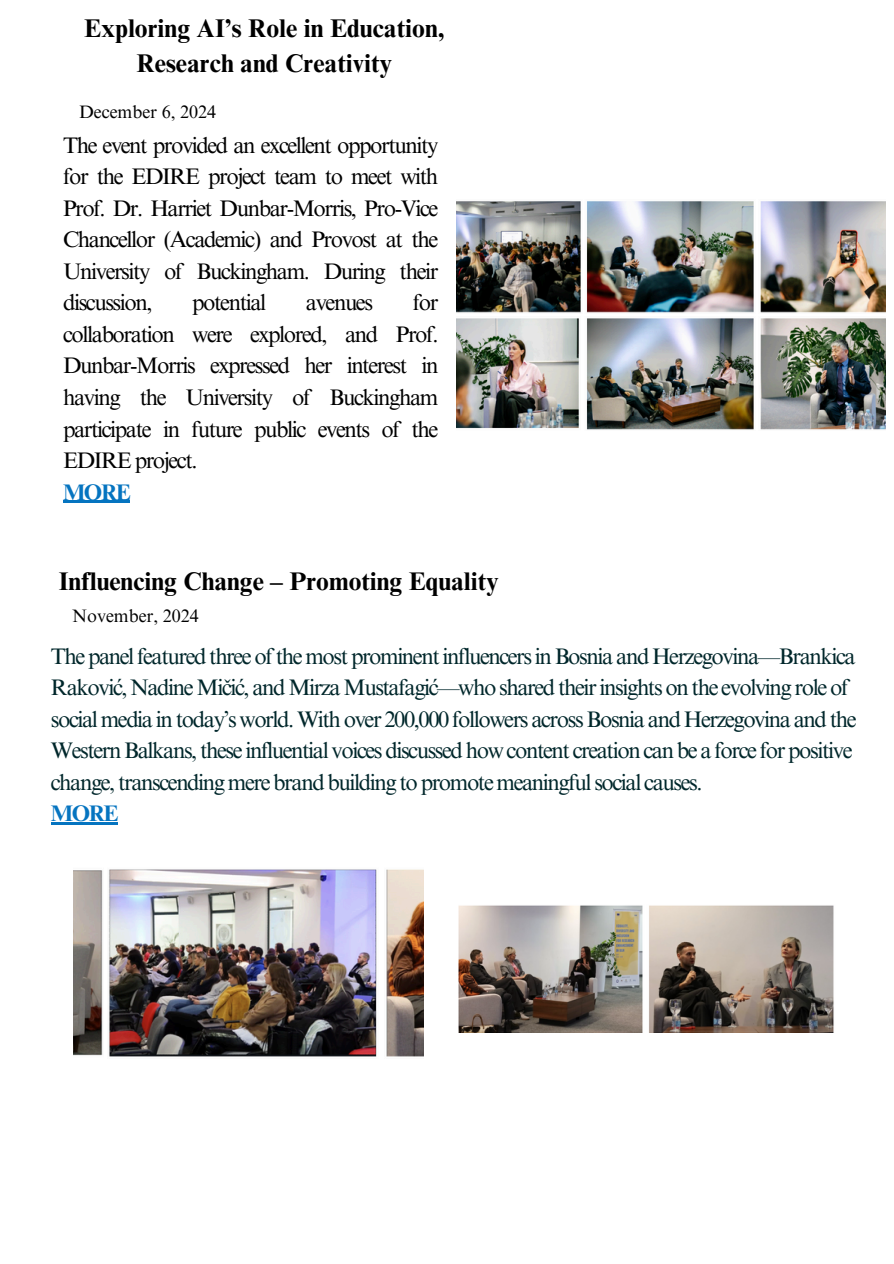
<style>
.page{position:relative;width:894px;height:1264px;background:#fff}
.page>*{position:absolute;margin:0;border:0;box-sizing:border-box;transform-origin:0 0}
.t1{font:700 25.65px/34.8px "Times NRMT Pro";color:#000;text-align:center}
.t2{font:700 25.5px "Times NRMT Pro";color:#000}
.t3{font:22.5px/31.5px "Times NRMT Pro";letter-spacing:-.065em;color:#00272b}
.t4{font:22.5px/31.5px "Times NRMT Pro";letter-spacing:-.065em;color:#000;text-align:justify}
.t5{font:18px "Times NRMT Pro";color:#000}
.s1{font-weight:700;color:#0574c0}
</style>
<div class="page">
<img style="left:456px;top:201px;width:429px;height:229px">
<img style="left:74px;top:869px;width:349px;height:188px">
<img style="left:459px;top:905px;width:375px;height:127px">
<hr style="left:63px;top:500px;width:66px;height:3px;background:#0574c0">
<hr style="left:51px;top:822px;width:66px;height:2px;background:#0574c0">
<p class="t1" style="left:84px;top:14px;width:362px">Exploring AI’s Role in Education,<br>Research and Creativity</p>
<h1 class="t5" style="left:79px;top:105px;width:138px">December 6, 2024</h1>
<h2 class="t4" style="left:63px;top:132px;width:376px">The event provided an excellent opportunity for the EDIRE project team to meet with Prof. Dr. Harriet Dunbar-Morris, Pro-Vice Chancellor (Academic) and Provost at the University of Buckingham. During their discussion,</h2>
<h2 class="t4" style="left:192px;top:290px;width:76px">potential</h2>
<h2 class="t4" style="left:306px;top:290px;width:69px">avenues</h2>
<h2 class="t4" style="left:63px;top:290px;width:377px;text-align:left;text-indent:349px">for collaboration were explored, and Prof.<br>Dunbar-Morris expressed her interest in having the University of Buckingham participate in future public events of the<br>EDIRE project.<br><span class="s1">MORE</span></h2>
<p class="t2" style="left:59px;top:571px;width:441px">Influencing Change – Promoting Equality</p>
<h2 class="t5" style="left:72px;top:609px;width:128px">November, 2024</h2>
<p class="t3" style="left:51px;top:643px;width:807px">The panel featured three of the most prominent influencers in Bosnia and Herzegovina—Brankica Raković, Nadine Mičić, and Mirza Mustafagić—who shared their insights on the evolving role of social media in today’s world. With over 200,000 followers across Bosnia and Herzegovina and the Western Balkans, these influential voices discussed how content creation can be a force for positive change, transcending mere brand building to promote meaningful social causes.<br><span class="s1">MORE</span></p>
</div>
